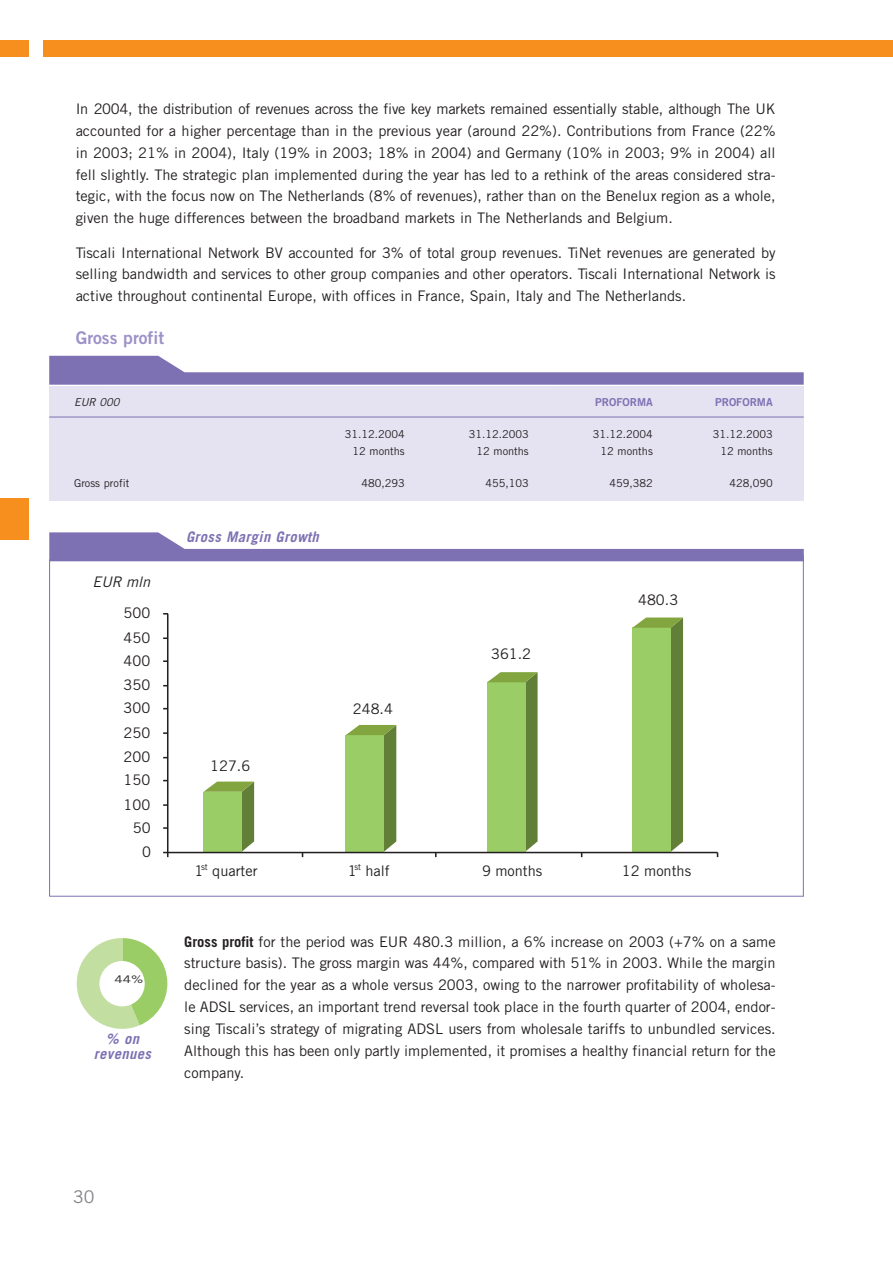
<style>
.page{position:relative;width:893px;height:1263px;background:#fff}
.page>*{position:absolute;margin:0;border:0;box-sizing:border-box;transform-origin:0 0}
.t1{font:17.55px "Trade Gothic Bold Two";color:#9d92c7}
.t2{font:17.55px "Trade Gothic";color:#808285}
.t3{font:14.55px/21.9px "Trade Gothic";color:#231f20;text-align:justify}
.t4{font:italic 700 14.55px/14.5px "Trade Gothic";color:#7e71b3;text-align:center}
.t5{font:italic 14.55px "Trade Gothic";color:#231f20}
.t6{font:10.95px "Trade Gothic";color:#231f20}
.t7{font:10.95px "Trade Gothic Bold Two";color:#7e71b3}
.t8{font:italic 10.95px "Trade Gothic";color:#231f20}
.t9{font:10.5px "Trade Gothic";color:#231f20;scale:1.31 1}
.t10{font:8.7px "Trade Gothic";color:#231f20}
.s1{font-weight:700}
</style>
<div class="page">
<div style="left:43px;top:40px;width:849px;height:16px;background:#f78f1e"></div>
<div style="left:0;top:40px;width:29px;height:16px;background:#f78f1e"></div>
<div style="left:0;top:499px;width:29px;height:41px;background:#f78f1e"></div>
<hr style="left:167px;top:614px;width:1px;height:239px;background:#231f20">
<svg style="left:163px;top:852px;width:5px;height:5px"></svg>
<svg style="left:632px;top:618px;width:51px;height:234px;background:#8eba5b"></svg>
<svg style="left:487px;top:672px;width:50px;height:180px;background:#90bd5d"></svg>
<svg style="left:345px;top:725px;width:51px;height:127px;background:#8fba5c"></svg>
<svg style="left:203px;top:782px;width:51px;height:70px;background:#90ba5e"></svg>
<hr style="left:168px;top:852px;width:549px;height:1px;background:#231f20">
<svg style="left:49px;top:532px;width:754px;height:29px"></svg>
<hr style="left:49px;top:896px;width:754px;height:1px;background:#7e71b4">
<hr style="left:803px;top:555px;width:1px;height:341px;background:#7e71b3">
<hr style="left:49px;top:559px;width:1px;height:337px;background:#7e71b3">
<svg style="left:49px;top:356px;width:754px;height:29px"></svg>
<div style="left:49px;top:386px;width:754px;height:115px;background:#e5e2f1"></div>
<hr style="left:49px;top:417px;width:754px;height:1px;background:#7e71b3">
<svg style="left:77px;top:938px;width:90px;height:91px"></svg>
<p class="t3" style="left:76px;top:99px;width:701px">In 2004, the distribution of revenues across the five key markets remained essentially stable, although The UK accounted for a higher percentage than in the previous year (around 22%). Contributions from France (22% in 2003; 21% in 2004), Italy (19% in 2003; 18% in 2004) and Germany (10% in 2003; 9% in 2004) all fell slightly. The strategic plan implemented during the year has led to a rethink of the areas considered stra&shy;tegic, with the focus now on The Netherlands (8% of revenues), rather than on the Benelux region as a whole, given the huge differences between the broadband markets in The Netherlands and Belgium.</p>
<p class="t3" style="left:76px;top:243px;width:701px">Tiscali International Network BV accounted for 3% of total group revenues. TiNet revenues are generated by selling bandwidth and services to other group companies and other operators. Tiscali International Network is active throughout continental Europe, with offices in France, Spain, Italy and The Netherlands.</p>
<p class="t1" style="left:76px;top:331px;width:90px">Gross profit</p>
<p class="t8" style="left:74px;top:398px;width:49px">EUR 000</p>
<p class="t7" style="left:595px;top:398px;width:59px">PROFORMA</p>
<p class="t7" style="left:715px;top:398px;width:59px">PROFORMA</p>
<p class="t6" style="left:344px;top:431px;width:62px">31.12.2004</p>
<p class="t6" style="left:468px;top:431px;width:62px">31.12.2003</p>
<p class="t6" style="left:592px;top:431px;width:62px">31.12.2004</p>
<p class="t6" style="left:712px;top:431px;width:62px">31.12.2003</p>
<p class="t6" style="left:352px;top:447px;width:54px">12 months</p>
<p class="t6" style="left:476px;top:447px;width:54px">12 months</p>
<p class="t6" style="left:600px;top:447px;width:54px">12 months</p>
<p class="t6" style="left:720px;top:447px;width:54px">12 months</p>
<p class="t6" style="left:74px;top:479px;width:57px">Gross profit</p>
<p class="t6" style="left:361px;top:479px;width:45px">480,293</p>
<p class="t6" style="left:485px;top:479px;width:45px">455,103</p>
<p class="t6" style="left:609px;top:479px;width:45px">459,382</p>
<p class="t6" style="left:729px;top:479px;width:45px">428,090</p>
<p class="t5" style="left:92px;top:576px;width:59px">EUR mln</p>
<p class="t3" style="left:123px;top:604px;width:28px">500</p>
<p class="t3" style="left:123px;top:628px;width:28px">450</p>
<p class="t3" style="left:123px;top:651px;width:28px">400</p>
<p class="t3" style="left:123px;top:675px;width:28px">350</p>
<p class="t3" style="left:123px;top:698px;width:28px">300</p>
<p class="t3" style="left:123px;top:723px;width:28px">250</p>
<p class="t3" style="left:123px;top:747px;width:28px">200</p>
<p class="t3" style="left:123px;top:770px;width:28px">150</p>
<p class="t3" style="left:123px;top:795px;width:28px">100</p>
<p class="t3" style="left:133px;top:818px;width:19px">50</p>
<p class="t3" style="left:142px;top:842px;width:10px">0</p>
<p class="t9" style="left:114px;top:976px;width:24px">44%</p>
<p class="t4" style="left:94px;top:1033px;width:62px">% on revenues</p>
<p class="t4" style="left:186px;top:531px;width:137px">Gross Margin Growth</p>
<p class="t3" style="left:210px;top:756px;width:42px">127.6</p>
<p class="t3" style="left:353px;top:699px;width:42px">248.4</p>
<p class="t3" style="left:491px;top:644px;width:42px">361.2</p>
<p class="t3" style="left:638px;top:590px;width:42px">480.3</p>
<p class="t10" style="left:201px;top:864px;width:8px">st</p>
<p class="t10" style="left:354px;top:864px;width:8px">st</p>
<p class="t3" style="left:194px;top:861px;width:65px">1 quarter</p>
<p class="t3" style="left:348px;top:861px;width:44px">1 half</p>
<p class="t3" style="left:482px;top:861px;width:62px">9 months</p>
<p class="t3" style="left:622px;top:861px;width:71px">12 months</p>
<p class="t3" style="left:184px;top:932px;width:593px"><span class="s1">Gross profit</span> for the period was EUR 480.3 million, a 6% increase on 2003 (+7% on a same structure basis). The gross margin was 44%, compared with 51% in 2003. While the margin declined for the year as a whole versus 2003, owing to the narrower profitability of wholesa&shy;le ADSL services, an important trend reversal took place in the fourth quarter of 2004, endor&shy;sing Tiscali’s strategy of migrating ADSL users from wholesale tariffs to unbundled services.<br>Although this has been only partly implemented, it promises a healthy financial return for the company.</p>
<p class="t2" style="left:73px;top:1190px;width:23px">30</p>
</div>
